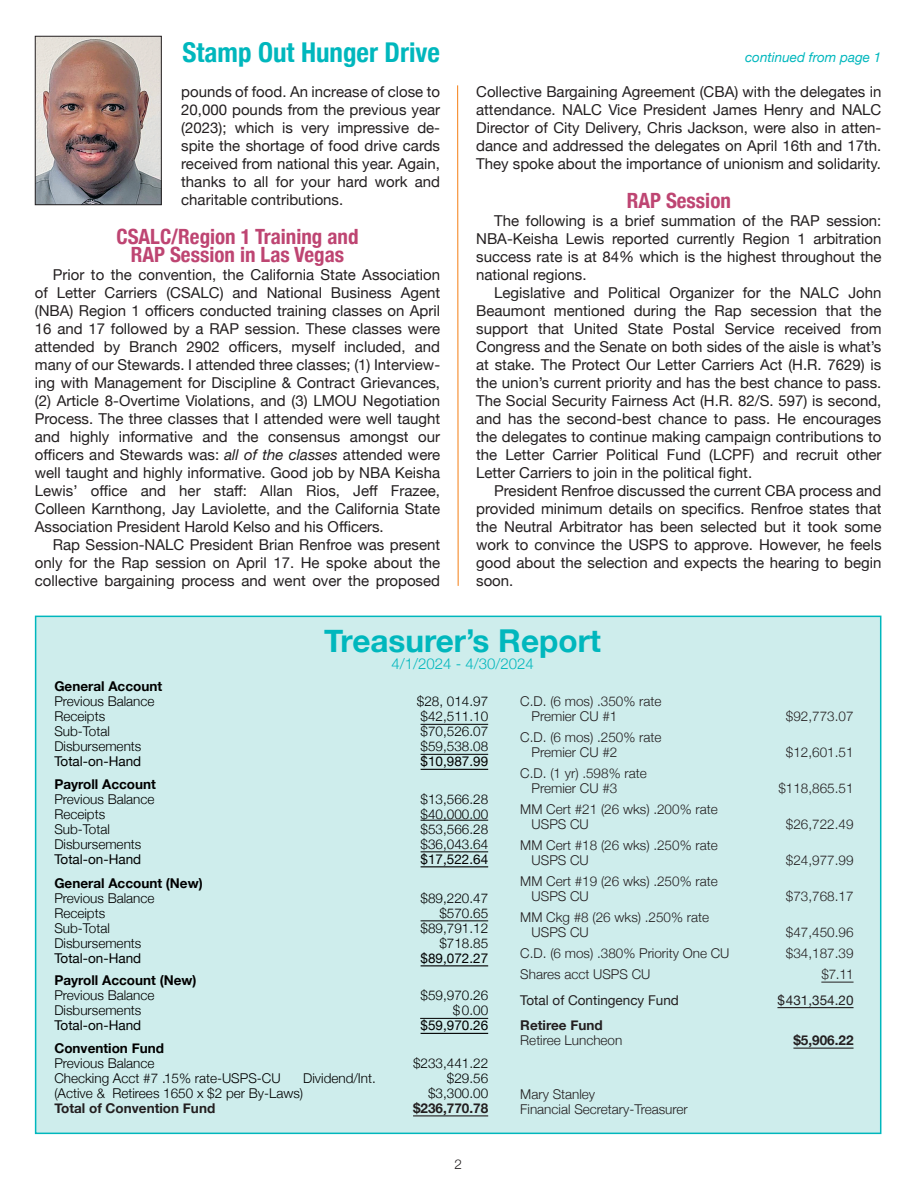
<style>
.page{position:relative;width:919px;height:1189px;background:#fff}
.page>*{position:absolute;margin:0;border:0;box-sizing:border-box;transform-origin:0 0}
.t1{font:700 31.5px "Helvetica Neue";color:#00b7bd}
.t2{font:700 condensed 27.3px "Helvetica Neue";color:#00b7bd}
.t3{font:700 condensed 21px/18px "Helvetica Neue";color:#be4572;text-align:center}
.t4{font:15px/18px "Helvetica Neue";color:#231f20;text-align:justify}
.t5{font:300 15px "Helvetica Neue";color:#00b7bd}
.t6{font:300 13.5px "Helvetica Neue";color:#000}
.t7{font:300 13.5px/15px "Helvetica Neue";color:#231f20}
.t8{font:13.5px "Helvetica Neue";color:#000}
.t9{font:700 13.5px "Helvetica Neue";color:#000}
.t10{font:700 13.5px "Helvetica Neue";color:#231f20}
.t11{font:13.5px "Helvetica Neue";color:#231f20}
.t12{font:italic 13.5px "Helvetica Neue";color:#00b7bd}
.s1{font-style:italic}
</style>
<div class="page">
<img style="left:37px;top:38px;width:123px;height:165px">
<div style="left:35px;top:36px;width:127px;height:169px;border:1px solid #231f20"></div>
<svg style="left:457px;top:85px;width:2px;height:501px"></svg>
<div style="left:36px;top:616px;width:844px;height:517px;background:#ceedec"></div>
<hr style="left:420px;top:724px;width:68px;height:1px;background:#000">
<hr style="left:420px;top:754px;width:68px;height:1px;background:#000">
<hr style="left:420px;top:769px;width:68px;height:1px;background:#000">
<hr style="left:420px;top:820px;width:68px;height:1px;background:#000">
<hr style="left:420px;top:851px;width:68px;height:1px;background:#000">
<hr style="left:420px;top:866px;width:68px;height:1px;background:#000">
<hr style="left:420px;top:920px;width:68px;height:1px;background:#000">
<hr style="left:420px;top:965px;width:68px;height:1px;background:#000">
<hr style="left:420px;top:1018px;width:68px;height:1px;background:#000">
<hr style="left:420px;top:1033px;width:68px;height:1px;background:#000">
<hr style="left:413px;top:1115px;width:75px;height:1px;background:#231f20">
<hr style="left:821px;top:982px;width:32px;height:1px;background:#231f20">
<hr style="left:777px;top:1007px;width:76px;height:1px;background:#231f20">
<hr style="left:793px;top:1047px;width:60px;height:1px;background:#231f20">
<h2 class="t2" style="left:182px;top:29px;width:259px">Stamp Out Hunger Drive</h2>
<p class="t12" style="left:745px;top:47px;width:138px">continued from page 1</p>
<p class="t4" style="left:181px;top:83px;width:260px">pounds of food. An increase of close to 20,000 pounds from the previous year (2023); which is very impressive de&shy;spite the shortage of food drive cards received from national this year. Again, thanks to all for your hard work and charitable contributions.</p>
<h3 class="t3" style="left:116px;top:226px;width:244px">CSALC/Region 1 Training and<br>RAP Session in Las Vegas</h3>
<p class="t4" style="left:35px;top:266px;width:407px;text-indent:18px">Prior to the convention, the California State Association of Letter Carriers (CSALC) and National Business Agent (NBA) Region 1 officers conducted training classes on April 16 and 17 followed by a RAP session. These classes were attended by Branch 2902 officers, myself included, and many of our Stewards. I attended three classes; (1) Interview&shy;ing with Management for Discipline &amp; Contract Grievances, (2) Article 8-Overtime Violations, and (3) LMOU Negotiation Process. The three classes that I attended were well taught and highly informative and the consensus amongst our officers and Stewards was: <span class="s1">all of the classes</span> attended were well taught and highly informative. Good job by NBA Keisha Lewis’ office and her staff: Allan Rios, Jeff Frazee, Colleen Karnthong, Jay Laviolette, and the California State Association President Harold Kelso and his Officers.</p>
<p class="t4" style="left:35px;top:536px;width:407px;text-indent:18px">Rap Session-NALC President Brian Renfroe was present only for the Rap session on April 17. He spoke about the collective bargaining process and went over the proposed</p>
<p class="t4" style="left:476px;top:83px;width:407px">Collective Bargaining Agreement (CBA) with the delegates in attendance. NALC Vice President James Henry and NALC Director of City Delivery, Chris Jackson, were also in atten&shy;dance and addressed the delegates on April 16th and 17th.<br>They spoke about the importance of unionism and solidarity.</p>
<h3 class="t3" style="left:626px;top:190px;width:106px">RAP Session</h3>
<p class="t4" style="left:476px;top:212px;width:407px;text-indent:18px">The following is a brief summation of the RAP session:<br>NBA-Keisha Lewis reported currently Region 1 arbitration success rate is at 84% which is the highest throughout the national regions.</p>
<p class="t4" style="left:476px;top:284px;width:407px;text-indent:18px">Legislative and Political Organizer for the NALC John Beaumont mentioned during the Rap secession that the support that United State Postal Service received from Congress and the Senate on both sides of the aisle is what’s at stake. The Protect Our Letter Carriers Act (H.R. 7629) is the union’s current priority and has the best chance to pass.<br>The Social Security Fairness Act (H.R. 82/S. 597) is second, and has the second-best chance to pass. He encourages the delegates to continue making campaign contributions to the Letter Carrier Political Fund (LCPF) and recruit other Letter Carriers to join in the political fight.</p>
<p class="t4" style="left:476px;top:482px;width:407px;text-indent:18px">President Renfroe discussed the current CBA process and provided minimum details on specifics. Renfroe states that the Neutral Arbitrator has been selected but it took some work to convince the USPS to approve. However, he feels good about the selection and expects the hearing to begin soon.</p>
<h1 class="t1" style="left:324px;top:616px;width:278px">Treasurer’s Report</h1>
<p class="t5" style="left:391px;top:651px;width:144px">4/1/2024 - 4/30/2024</p>
<p class="t9" style="left:54px;top:676px;width:109px">General Account</p>
<p class="t6" style="left:54px;top:690px;width:102px">Previous Balance</p>
<p class="t6" style="left:417px;top:690px;width:73px">$28, 014.97</p>
<p class="t6" style="left:54px;top:705px;width:52px">Receipts</p>
<p class="t6" style="left:420px;top:705px;width:69px">$42,511.10</p>
<p class="t6" style="left:54px;top:720px;width:57px">Sub-Total</p>
<p class="t6" style="left:420px;top:720px;width:69px">$70,526.07</p>
<p class="t6" style="left:54px;top:735px;width:88px">Disbursements</p>
<p class="t6" style="left:420px;top:735px;width:69px">$59,538.08</p>
<p class="t8" style="left:54px;top:752px;width:88px">Total-on-Hand</p>
<p class="t8" style="left:420px;top:752px;width:69px">$10,987.99</p>
<p class="t9" style="left:54px;top:773px;width:103px">Payroll Account</p>
<p class="t6" style="left:54px;top:788px;width:102px">Previous Balance</p>
<p class="t6" style="left:420px;top:788px;width:69px">$13,566.28</p>
<p class="t6" style="left:54px;top:803px;width:52px">Receipts</p>
<p class="t6" style="left:420px;top:803px;width:69px">$40,000.00</p>
<p class="t6" style="left:54px;top:818px;width:57px">Sub-Total</p>
<p class="t6" style="left:420px;top:818px;width:69px">$53,566.28</p>
<p class="t6" style="left:54px;top:833px;width:88px">Disbursements</p>
<p class="t6" style="left:420px;top:833px;width:69px">$36,043.64</p>
<p class="t8" style="left:54px;top:849px;width:88px">Total-on-Hand</p>
<p class="t8" style="left:420px;top:849px;width:69px">$17,522.64</p>
<p class="t9" style="left:54px;top:872px;width:150px">General Account (New)</p>
<p class="t6" style="left:54px;top:887px;width:102px">Previous Balance</p>
<p class="t6" style="left:420px;top:887px;width:69px">$89,220.47</p>
<p class="t6" style="left:54px;top:902px;width:52px">Receipts</p>
<p class="t6" style="left:439px;top:902px;width:50px">$570.65</p>
<p class="t6" style="left:54px;top:917px;width:57px">Sub-Total</p>
<p class="t6" style="left:420px;top:917px;width:69px">$89,791.12</p>
<p class="t6" style="left:54px;top:932px;width:88px">Disbursements</p>
<p class="t6" style="left:439px;top:932px;width:50px">$718.85</p>
<p class="t8" style="left:54px;top:948px;width:88px">Total-on-Hand</p>
<p class="t8" style="left:420px;top:948px;width:69px">$89,072.27</p>
<p class="t9" style="left:54px;top:970px;width:143px">Payroll Account (New)</p>
<p class="t6" style="left:54px;top:984px;width:102px">Previous Balance</p>
<p class="t6" style="left:420px;top:984px;width:69px">$59,970.26</p>
<p class="t6" style="left:54px;top:999px;width:88px">Disbursements</p>
<p class="t6" style="left:453px;top:999px;width:37px">$0.00</p>
<p class="t8" style="left:54px;top:1016px;width:88px">Total-on-Hand</p>
<p class="t8" style="left:420px;top:1016px;width:69px">$59,970.26</p>
<p class="t9" style="left:54px;top:1037px;width:111px">Convention Fund</p>
<p class="t6" style="left:54px;top:1052px;width:102px">Previous Balance</p>
<p class="t6" style="left:413px;top:1052px;width:77px">$233,441.22</p>
<p class="t6" style="left:54px;top:1067px;width:228px">Checking Acct #7 .15% rate-USPS-CU</p>
<p class="t6" style="left:303px;top:1067px;width:74px">Dividend/Int.</p>
<p class="t6" style="left:447px;top:1067px;width:43px">$29.56</p>
<p class="t6" style="left:54px;top:1082px;width:250px">(Active &amp; Retirees 1650 x $2 per By-Laws)</p>
<p class="t6" style="left:428px;top:1082px;width:62px">$3,300.00</p>
<p class="t10" style="left:54px;top:1097px;width:162px">Total of Convention Fund</p>
<p class="t10" style="left:413px;top:1097px;width:77px">$236,770.78</p>
<p class="t7" style="left:454px;top:1155px;width:9px">2</p>
<p class="t7" style="left:531px;top:693px;width:131px;text-indent:-11px">C.D. (6 mos) .350% rate<br>Premier CU #1</p>
<p class="t7" style="left:531px;top:729px;width:131px;text-indent:-11px">C.D. (6 mos) .250% rate<br>Premier CU #2</p>
<p class="t7" style="left:531px;top:765px;width:117px;text-indent:-11px">C.D. (1 yr) .598% rate<br>Premier CU #3</p>
<p class="t7" style="left:531px;top:801px;width:188px;text-indent:-11px">MM Cert #21 (26 wks) .200% rate<br>USPS CU</p>
<p class="t7" style="left:531px;top:837px;width:188px;text-indent:-11px">MM Cert #18 (26 wks) .250% rate<br>USPS CU</p>
<p class="t7" style="left:531px;top:873px;width:188px;text-indent:-11px">MM Cert #19 (26 wks) .250% rate<br>USPS CU</p>
<p class="t7" style="left:531px;top:909px;width:179px;text-indent:-11px">MM Ckg #8 (26 wks) .250% rate<br>USPS CU</p>
<p class="t7" style="left:785px;top:708px;width:69px">$92,773.07</p>
<p class="t7" style="left:785px;top:744px;width:69px">$12,601.51</p>
<p class="t7" style="left:778px;top:780px;width:77px">$118,865.51</p>
<p class="t7" style="left:785px;top:816px;width:69px">$26,722.49</p>
<p class="t7" style="left:785px;top:852px;width:69px">$24,977.99</p>
<p class="t7" style="left:785px;top:888px;width:69px">$73,768.17</p>
<p class="t7" style="left:785px;top:924px;width:69px">$47,450.96</p>
<p class="t7" style="left:520px;top:945px;width:211px">C.D. (6 mos) .380% Priority One CU</p>
<p class="t7" style="left:785px;top:945px;width:69px">$34,187.39</p>
<p class="t7" style="left:520px;top:966px;width:132px">Shares acct USPS CU</p>
<p class="t7" style="left:821px;top:966px;width:34px">$7.11</p>
<p class="t11" style="left:520px;top:990px;width:160px">Total of Contingency Fund</p>
<p class="t11" style="left:777px;top:990px;width:78px">$431,354.20</p>
<p class="t10" style="left:520px;top:1015px;width:84px">Retiree Fund</p>
<p class="t7" style="left:520px;top:1032px;width:104px">Retiree Luncheon</p>
<p class="t10" style="left:793px;top:1030px;width:62px">$5,906.22</p>
<p class="t7" style="left:520px;top:1086px;width:169px">Mary Stanley<br>Financial Secretary-Treasurer</p>
</div>
